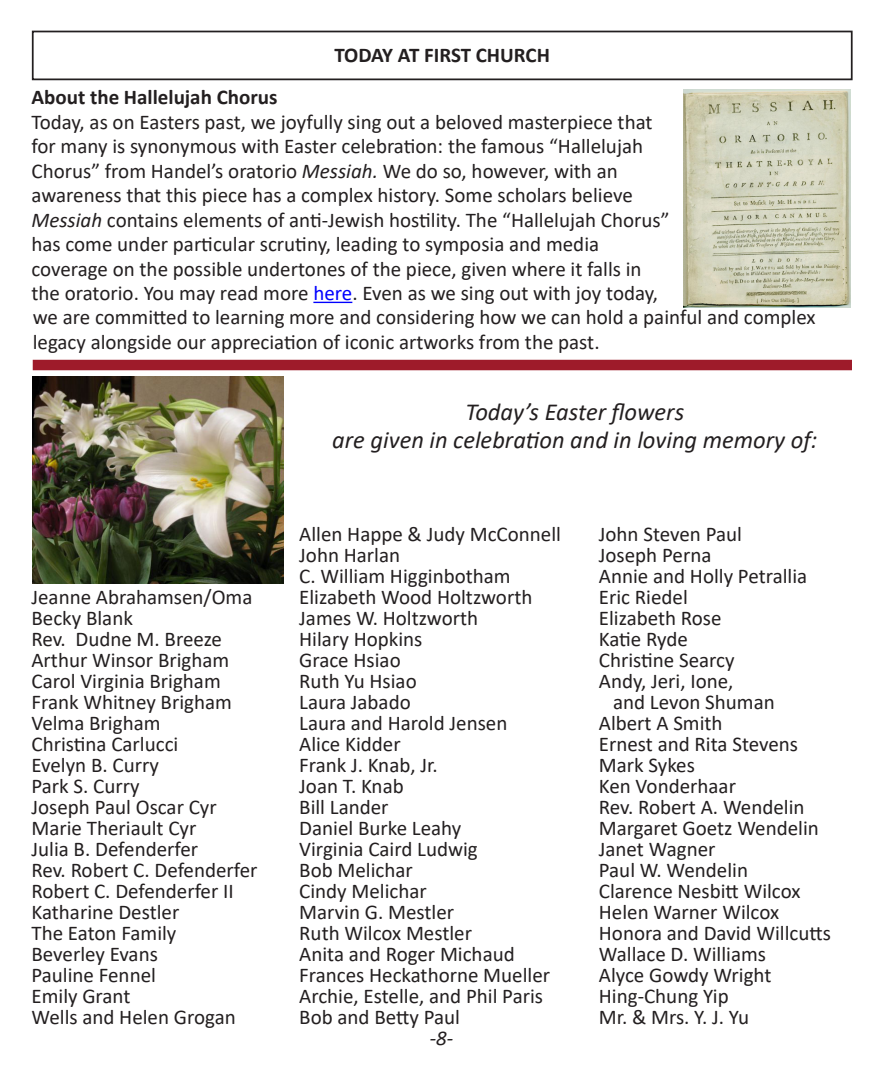
<style>
.page{position:relative;width:882px;height:1071px;background:#fff}
.page>*{position:absolute;margin:0;border:0;box-sizing:border-box;transform-origin:0 0}
.Paragraph_Style_1{font:italic 24.5px "Calibri";color:#231f20}
.Paragraph_Style_1-2{font:21px/24.5px "Calibri";color:#231f20}
.Paragraph_Style_1-3{font:700 21px "Calibri";color:#231f20}
.Paragraph_Style_1-4{font:italic 21px "Calibri";color:#231f20}
.s1{font-style:italic}
.s2{color:#00f}
</style>
<div class="page">
<div style="left:33px;top:360px;width:819px;height:10px;background:#9e1b2a"></div>
<div style="left:32px;top:31px;width:821px;height:49px;border:2px solid #231f20"></div>
<img style="left:33px;top:376px;width:250px;height:207px">
<hr style="left:313px;top:302px;width:39px;height:1px;background:#00f">
<img style="left:684px;top:89px;width:167px;height:218px">
<p class="Paragraph_Style_1-3" style="left:334px;top:40px;width:217px">TODAY AT FIRST CHURCH</p>
<p class="Paragraph_Style_1-3" style="left:32px;top:82px;width:247px">About the Hallelujah Chorus</p>
<p class="Paragraph_Style_1-2" style="left:32px;top:109px;width:640px">Today, as on Easters past, we joyfully sing out a beloved masterpiece that for many is synonymous with Easter celebration: the famous “Hallelujah Chorus” from Handel’s oratorio <span class="s1">Messiah.</span> We do so, however, with an awareness that this piece has a complex history. Some scholars believe <span class="s1">Messiah</span> contains elements of anti-Jewish hostility. The “Hallelujah Chorus” has come under particular scrutiny, leading to symposia and media</p>
<p class="Paragraph_Style_1-2" style="left:32px;top:256px;width:628px">coverage on the possible undertones of the piece, given where it falls in the oratorio. You may read more <span class="s2">here</span>. Even as we sing out with joy today,</p>
<p class="Paragraph_Style_1-2" style="left:33px;top:304px;width:784px">we are committed to learning more and considering how we can hold a painful and complex legacy alongside our appreciation of iconic artworks from the past.</p>
<p class="Paragraph_Style_1-2" style="left:32px;top:584px;width:223px">Jeanne Abrahamsen/Oma</p>
<p class="Paragraph_Style_1-2" style="left:32px;top:605px;width:103px">Becky Blank</p>
<p class="Paragraph_Style_1-2" style="left:32px;top:626px;width:192px">Rev. Dudne M. Breeze</p>
<p class="Paragraph_Style_1-2" style="left:32px;top:647px;width:199px">Arthur Winsor Brigham</p>
<p class="Paragraph_Style_1-2" style="left:32px;top:668px;width:191px">Carol Virginia Brigham</p>
<p class="Paragraph_Style_1-2" style="left:32px;top:689px;width:202px">Frank Whitney Brigham</p>
<p class="Paragraph_Style_1-2" style="left:32px;top:710px;width:131px">Velma Brigham</p>
<p class="Paragraph_Style_1-2" style="left:32px;top:731px;width:148px">Christina Carlucci</p>
<p class="Paragraph_Style_1-2" style="left:32px;top:752px;width:129px">Evelyn B. Curry</p>
<p class="Paragraph_Style_1-2" style="left:32px;top:773px;width:110px">Park S. Curry</p>
<p class="Paragraph_Style_1-2" style="left:32px;top:794px;width:187px">Joseph Paul Oscar Cyr</p>
<p class="Paragraph_Style_1-2" style="left:32px;top:815px;width:166px">Marie Theriault Cyr</p>
<p class="Paragraph_Style_1-2" style="left:32px;top:836px;width:168px">Julia B. Defenderfer</p>
<p class="Paragraph_Style_1-2" style="left:32px;top:857px;width:228px">Rev. Robert C. Defenderfer</p>
<p class="Paragraph_Style_1-2" style="left:32px;top:878px;width:204px">Robert C. Defenderfer II</p>
<p class="Paragraph_Style_1-2" style="left:32px;top:899px;width:149px">Katharine Destler</p>
<p class="Paragraph_Style_1-2" style="left:32px;top:920px;width:146px">The Eaton Family</p>
<p class="Paragraph_Style_1-2" style="left:32px;top:941px;width:128px">Beverley Evans</p>
<p class="Paragraph_Style_1-2" style="left:32px;top:962px;width:126px">Pauline Fennel</p>
<p class="Paragraph_Style_1-2" style="left:32px;top:983px;width:100px">Emily Grant</p>
<p class="Paragraph_Style_1-2" style="left:32px;top:1004px;width:206px">Wells and Helen Grogan</p>
<p class="Paragraph_Style_1" style="left:466px;top:395px;width:220px">Today’s Easter flowers</p>
<p class="Paragraph_Style_1" style="left:332px;top:423px;width:487px">are given in celebration and in loving memory of:</p>
<p class="Paragraph_Style_1-2" style="left:299px;top:521px;width:263px">Allen Happe &amp; Judy McConnell</p>
<p class="Paragraph_Style_1-2" style="left:299px;top:542px;width:102px">John Harlan</p>
<p class="Paragraph_Style_1-2" style="left:299px;top:563px;width:213px">C. William Higginbotham</p>
<p class="Paragraph_Style_1-2" style="left:299px;top:584px;width:235px">Elizabeth Wood Holtzworth</p>
<p class="Paragraph_Style_1-2" style="left:299px;top:605px;width:180px">James W. Holtzworth</p>
<p class="Paragraph_Style_1-2" style="left:299px;top:626px;width:125px">Hilary Hopkins</p>
<p class="Paragraph_Style_1-2" style="left:299px;top:647px;width:103px">Grace Hsiao</p>
<p class="Paragraph_Style_1-2" style="left:299px;top:668px;width:119px">Ruth Yu Hsiao</p>
<p class="Paragraph_Style_1-2" style="left:299px;top:689px;width:113px">Laura Jabado</p>
<p class="Paragraph_Style_1-2" style="left:299px;top:710px;width:210px">Laura and Harold Jensen</p>
<p class="Paragraph_Style_1-2" style="left:299px;top:731px;width:103px">Alice Kidder</p>
<p class="Paragraph_Style_1-2" style="left:299px;top:752px;width:140px">Frank J. Knab, Jr.</p>
<p class="Paragraph_Style_1-2" style="left:299px;top:773px;width:106px">Joan T. Knab</p>
<p class="Paragraph_Style_1-2" style="left:299px;top:794px;width:91px">Bill Lander</p>
<p class="Paragraph_Style_1-2" style="left:299px;top:815px;width:164px">Daniel Burke Leahy</p>
<p class="Paragraph_Style_1-2" style="left:299px;top:836px;width:180px">Virginia Caird Ludwig</p>
<p class="Paragraph_Style_1-2" style="left:299px;top:857px;width:115px">Bob Melichar</p>
<p class="Paragraph_Style_1-2" style="left:299px;top:878px;width:129px">Cindy Melichar</p>
<p class="Paragraph_Style_1-2" style="left:299px;top:899px;width:156px">Marvin G. Mestler</p>
<p class="Paragraph_Style_1-2" style="left:299px;top:920px;width:174px">Ruth Wilcox Mestler</p>
<p class="Paragraph_Style_1-2" style="left:299px;top:941px;width:217px">Anita and Roger Michaud</p>
<p class="Paragraph_Style_1-2" style="left:299px;top:962px;width:252px">Frances Heckathorne Mueller</p>
<p class="Paragraph_Style_1-2" style="left:299px;top:983px;width:245px">Archie, Estelle, and Phil Paris</p>
<p class="Paragraph_Style_1-2" style="left:299px;top:1004px;width:162px">Bob and Betty Paul</p>
<p class="Paragraph_Style_1-4" style="left:430px;top:1024px;width:25px">-8-</p>
<p class="Paragraph_Style_1-2" style="left:599px;top:521px;width:145px">John Steven Paul</p>
<p class="Paragraph_Style_1-2" style="left:599px;top:542px;width:114px">Joseph Perna</p>
<p class="Paragraph_Style_1-2" style="left:599px;top:563px;width:210px">Annie and Holly Petrallia</p>
<p class="Paragraph_Style_1-2" style="left:599px;top:584px;width:90px">Eric Riedel</p>
<p class="Paragraph_Style_1-2" style="left:599px;top:605px;width:124px">Elizabeth Rose</p>
<p class="Paragraph_Style_1-2" style="left:599px;top:626px;width:91px">Katie Ryde</p>
<p class="Paragraph_Style_1-2" style="left:599px;top:647px;width:137px">Christine Searcy</p>
<p class="Paragraph_Style_1-2" style="left:599px;top:668px;width:136px">Andy, Jeri, Ione,</p>
<p class="Paragraph_Style_1-2" style="left:613px;top:689px;width:163px">and Levon Shuman</p>
<p class="Paragraph_Style_1-2" style="left:599px;top:710px;width:125px">Albert A Smith</p>
<p class="Paragraph_Style_1-2" style="left:599px;top:731px;width:201px">Ernest and Rita Stevens</p>
<p class="Paragraph_Style_1-2" style="left:599px;top:752px;width:98px">Mark Sykes</p>
<p class="Paragraph_Style_1-2" style="left:599px;top:773px;width:139px">Ken Vonderhaar</p>
<p class="Paragraph_Style_1-2" style="left:599px;top:794px;width:207px">Rev. Robert A. Wendelin</p>
<p class="Paragraph_Style_1-2" style="left:599px;top:815px;width:222px">Margaret Goetz Wendelin</p>
<p class="Paragraph_Style_1-2" style="left:599px;top:836px;width:118px">Janet Wagner</p>
<p class="Paragraph_Style_1-2" style="left:599px;top:857px;width:151px">Paul W. Wendelin</p>
<p class="Paragraph_Style_1-2" style="left:599px;top:878px;width:203px">Clarence Nesbitt Wilcox</p>
<p class="Paragraph_Style_1-2" style="left:599px;top:899px;width:182px">Helen Warner Wilcox</p>
<p class="Paragraph_Style_1-2" style="left:599px;top:920px;width:234px">Honora and David Willcutts</p>
<p class="Paragraph_Style_1-2" style="left:599px;top:941px;width:169px">Wallace D. Williams</p>
<p class="Paragraph_Style_1-2" style="left:599px;top:962px;width:174px">Alyce Gowdy Wright</p>
<p class="Paragraph_Style_1-2" style="left:599px;top:983px;width:131px">Hing-Chung Yip</p>
<p class="Paragraph_Style_1-2" style="left:599px;top:1004px;width:152px">Mr. &amp; Mrs. Y. J. Yu</p>
</div>
